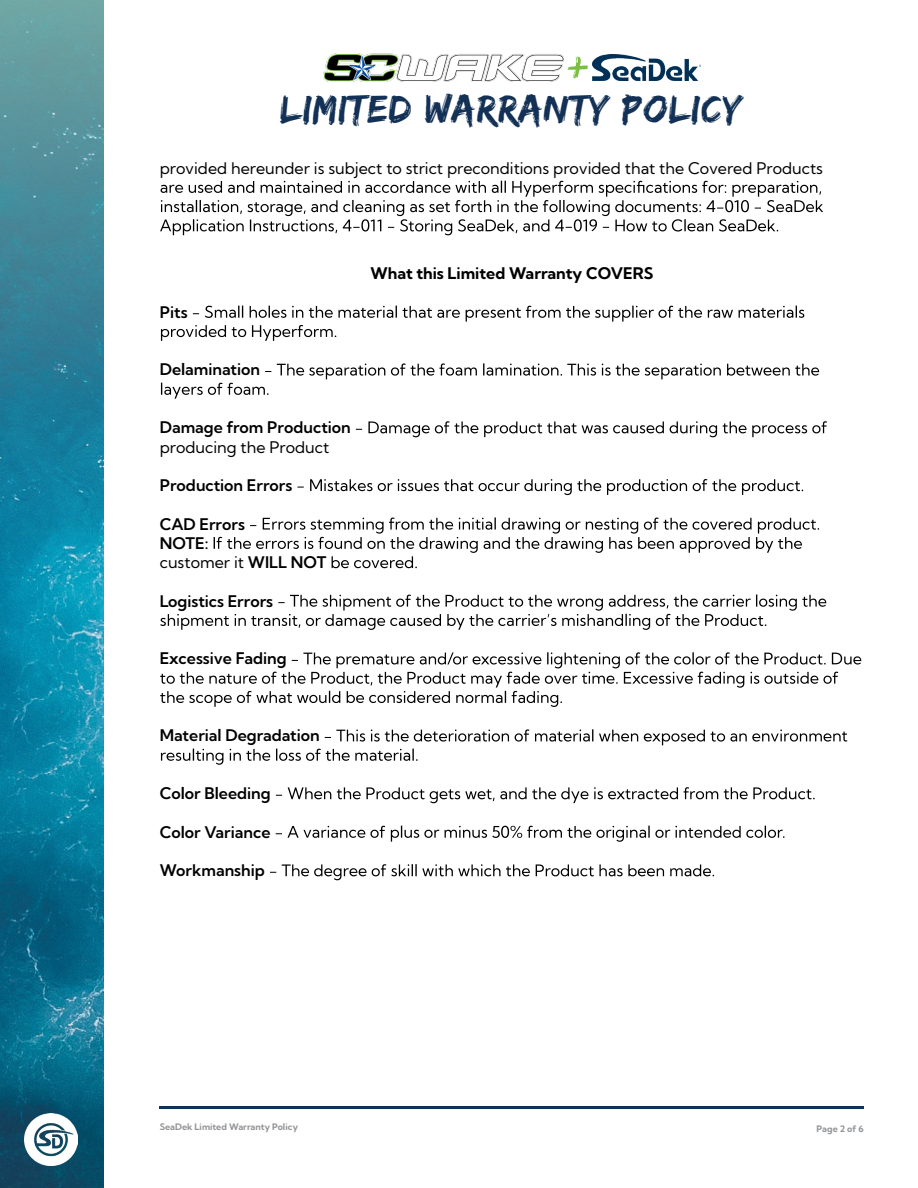
<style>
.page{position:relative;width:918px;height:1188px;background:#fff}
.page>*{position:absolute;margin:0;border:0;box-sizing:border-box;transform-origin:0 0}
.t1{font:40.5px "Edo SZ";letter-spacing:.025em;color:#133156}
.t2{font:16.05px/19.2px "Kumbh Sans";color:#000}
.t3{font:9px "Kumbh Sans";color:#939598}
</style>
<div class="page">
<img style="left:592px;top:55px;width:108px;height:25px">
<svg style="left:568px;top:56px;width:20px;height:23px"></svg>
<img style="left:324px;top:53px;width:240px;height:29px">
<hr style="left:159px;top:1106px;width:705px;height:3px;background:#133156">
<svg style="left:0;top:0;width:104px;height:1188px;background:#23819a"></svg>
<svg style="left:160px;top:181px;width:663px;height:54px"></svg>
<svg style="left:161px;top:306px;width:643px;height:35px"></svg>
<svg style="left:161px;top:363px;width:658px;height:36px"></svg>
<svg style="left:356px;top:421px;width:471px;height:16px"></svg>
<svg style="left:297px;top:479px;width:506px;height:16px"></svg>
<svg style="left:214px;top:517px;width:605px;height:51px"></svg>
<svg style="left:160px;top:595px;width:666px;height:35px"></svg>
<svg style="left:160px;top:652px;width:701px;height:55px"></svg>
<svg style="left:161px;top:729px;width:686px;height:36px"></svg>
<svg style="left:276px;top:787px;width:539px;height:16px"></svg>
<svg style="left:276px;top:826px;width:509px;height:16px"></svg>
<svg style="left:270px;top:864px;width:444px;height:16px"></svg>
<h1 class="t1" style="left:280px;top:86px;width:463px">LIMITED WARRANTY POLICY</h1>
<p class="t2" style="left:160px;top:158px;width:665px">provided hereunder is subject to strict preconditions provided that the Covered Products</p>
<p class="t2" style="left:160px;top:302px;width:29px">Pits</p>
<p class="t2" style="left:160px;top:360px;width:102px">Delamination</p>
<p class="t2" style="left:160px;top:418px;width:193px">Damage from Production producing the Product</p>
<p class="t2" style="left:160px;top:476px;width:134px">Production Errors</p>
<p class="t2" style="left:160px;top:514px;width:168px">CAD Errors<br>NOTE:<br>customer it WILL NOT</p>
<p class="t2" style="left:160px;top:591px;width:115px">Logistics Errors</p>
<p class="t2" style="left:160px;top:649px;width:128px">Excessive Fading</p>
<p class="t2" style="left:371px;top:264px;width:284px">What this Limited Warranty COVERS</p>
<p class="t2" style="left:160px;top:726px;width:161px">Material Degradation</p>
<p class="t2" style="left:160px;top:784px;width:112px">Color Bleeding</p>
<p class="t2" style="left:160px;top:822px;width:112px">Color Variance</p>
<p class="t2" style="left:160px;top:861px;width:107px">Workmanship</p>
<p class="t3" style="left:160px;top:1121px;width:140px">SeaDek Limited Warranty Policy</p>
<p class="t3" style="left:816px;top:1123px;width:49px">Page 2 of 6</p>
</div>
